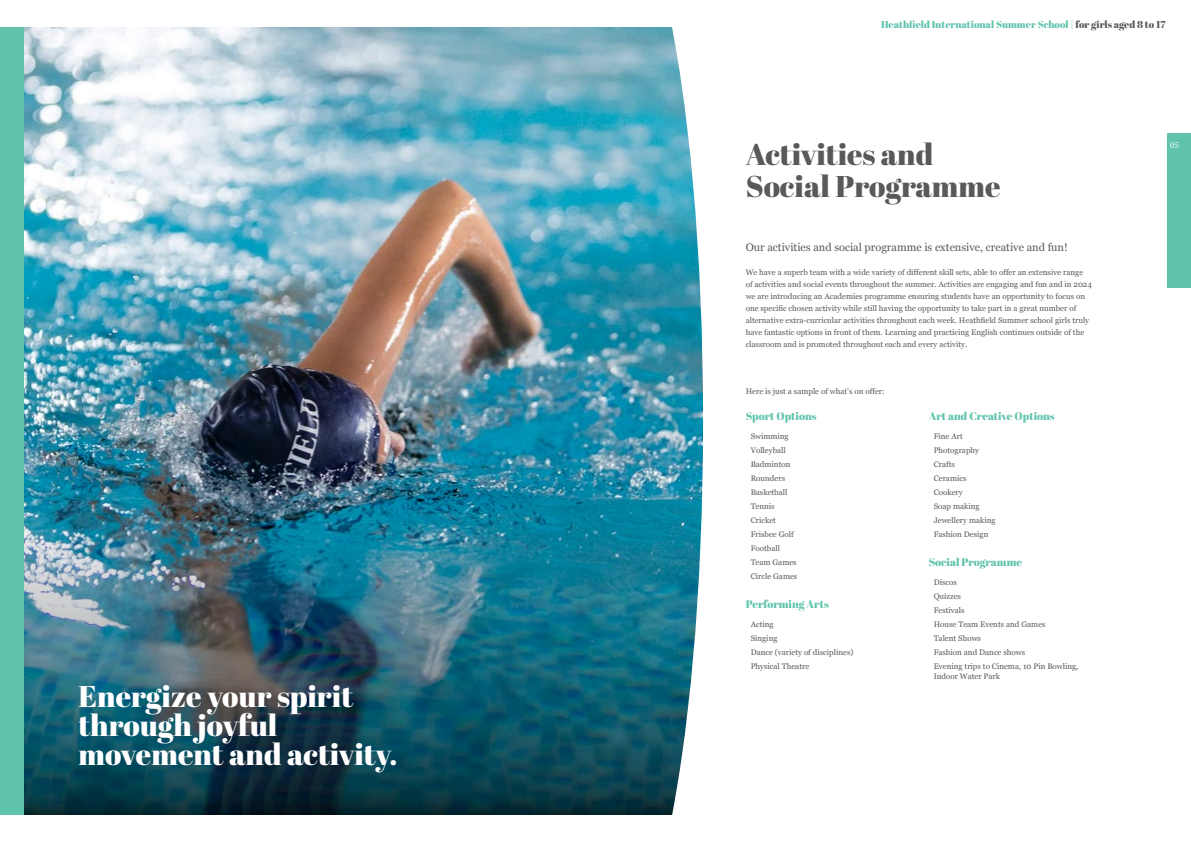
<style>
.page{position:relative;width:1191px;height:842px;background:#fff}
.page>*{position:absolute;margin:0;border:0;box-sizing:border-box;transform-origin:0 0}
.t1{font:30px/29px "Abril Fatface";color:#fff}
.t2{font:30px/32px "Abril Fatface";color:#58595b}
.t3{font:11px "Abril Fatface";color:#60c3ac}
.t4{font:11px "Georgia";color:#58595b}
.t5{font:10px "Abril Fatface";color:#60c3ac}
.t6{font:9px "Minion Pro";color:#fff}
.t7{font:8px/14px "Georgia";color:#58595b}
.s1{color:#58595b}
</style>
<div class="page">
<img style="left:23px;top:27px;width:643px;height:447px">
<img style="left:23px;top:474px;width:643px;height:341px">
<svg style="left:666px;top:27px;width:38px;height:788px"></svg>
<div style="left:0;top:27px;width:23px;height:788px;background:#60c3ac"></div>
<div style="left:1167px;top:133px;width:24px;height:155px;background:#60c3ac"></div>
<h1 class="t1" style="left:78px;top:681px;width:320px">Energize your spirit through joyful movement and activity.</h1>
<p class="t5" style="left:881px;top:17px;width:286px">Heathfield International Summer School | <span class="s1">for girls aged 8 to 17</span></p>
<h1 class="t2" style="left:745px;top:138px;width:256px">Activities and<br>Social Programme</h1>
<p class="t6" style="left:1170px;top:139px;width:10px">05</p>
<h2 class="t4" style="left:745px;top:239px;width:323px">Our activities and social programme is extensive, creative and fun!</h2>
<p class="t7" style="left:745px;top:266px;width:348px;line-height:12px">We have a superb team with a wide variety of different skill sets, able to offer an extensive range of activities and social events throughout the summer. Activities are engaging and fun and in 2024 we are introducing an Academies programme ensuring students have an opportunity to focus on one specific chosen activity while still having the opportunity to take part in a great number of alternative extra-curricular activities throughout each week. Heathfield Summer school girls truly have fantastic options in front of them. Learning and practicing English continues outside of the classroom and is promoted throughout each and every activity.</p>
<p class="t7" style="left:745px;top:384px;width:140px">Here is just a sample of what’s on offer:</p>
<h2 class="t3" style="left:745px;top:408px;width:72px">Sport Options</h2>
<p class="t7" style="left:750px;top:429px;width:48px">Swimming<br>Volleyball<br>Badminton<br>Rounders<br>Basketball<br>Tennis<br>Cricket<br>Frisbee Golf<br>Football<br>Team Games<br>Circle Games</p>
<h2 class="t3" style="left:745px;top:596px;width:85px">Performing Arts</h2>
<p class="t7" style="left:750px;top:617px;width:104px">Acting<br>Singing<br>Dance (variety of disciplines)<br>Physical Theatre</p>
<h2 class="t3" style="left:928px;top:408px;width:127px">Art and Creative Options</h2>
<p class="t7" style="left:933px;top:429px;width:63px">Fine Art<br>Photography<br>Crafts<br>Ceramics<br>Cookery<br>Soap making<br>Jewellery making<br>Fashion Design</p>
<h2 class="t3" style="left:928px;top:554px;width:95px">Social Programme</h2>
<p class="t7" style="left:933px;top:575px;width:146px">Discos<br>Quizzes<br>Festivals<br>House Team Events and Games<br>Talent Shows<br>Fashion and Dance shows<br>Evening trips to Cinema, 10 Pin Bowling,</p>
<p class="t7" style="left:933px;top:669px;width:68px">Indoor Water Park</p>
</div>
